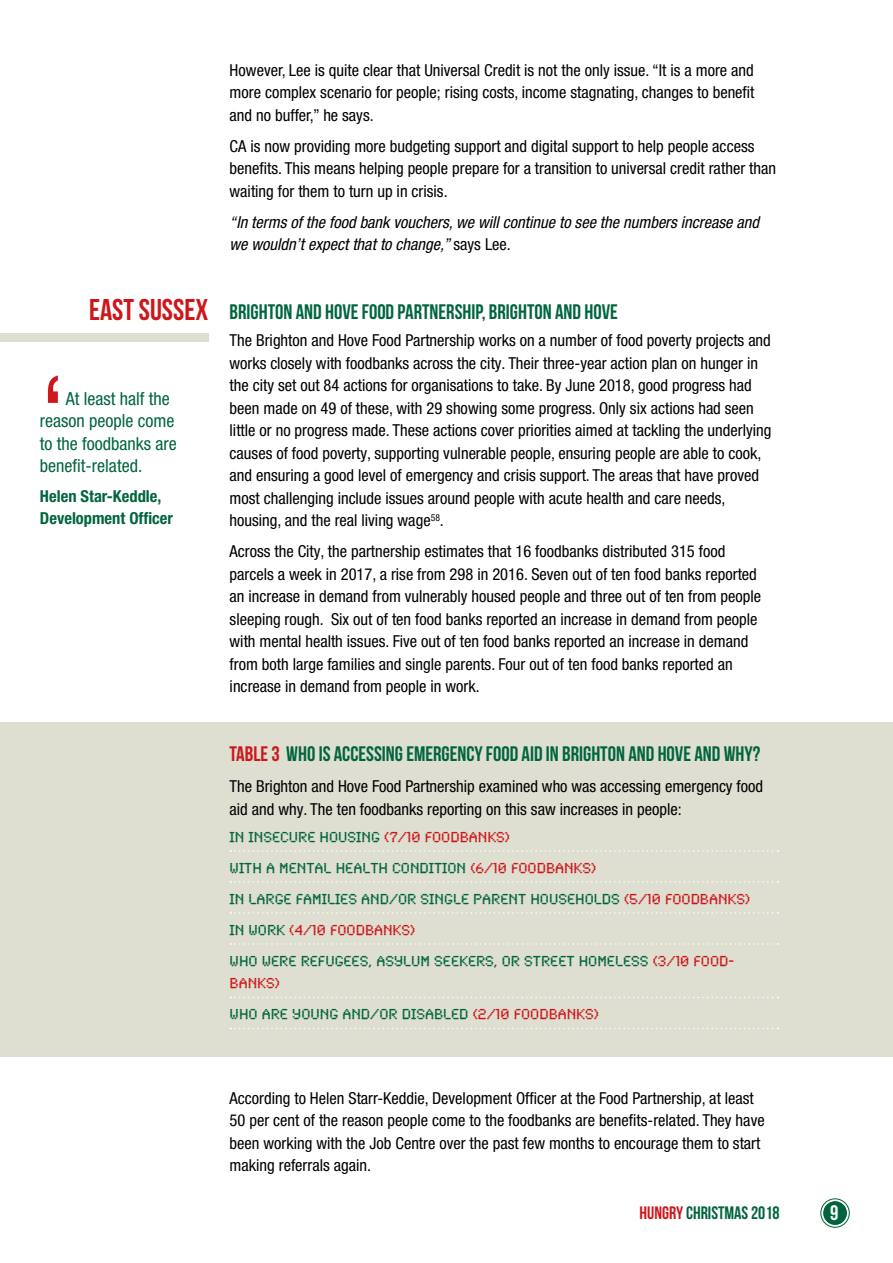
<style>
.page{position:relative;width:893px;height:1263px;background:#fff}
.page>*{position:absolute;margin:0;border:0;box-sizing:border-box;transform-origin:0 0}
.t1{font:condensed 108px "Helvetica Neue LT Pro";color:#cd171a}
.t2{font:30px "Bebas Neue";color:#cd171a}
.t3{font:21px "Bebas Neue";color:#00653d}
.t4{font:21px "Bebas Neue";color:#fff}
.t5{font:condensed 18px/22.5px "Helvetica Neue LT Pro";color:#00653d}
.t6{font:18px "Bebas Neue";color:#00653d}
.t7{font:condensed 16.5px/22.5px "Helvetica Neue LT Pro";color:#000}
.t8{font:italic condensed 16.5px/22.5px "Helvetica Neue LT Pro";color:#000}
.t9{font:700 condensed 16.5px/22.5px "Helvetica Neue LT Pro";color:#00653d}
.t10{font:15px/31px "Synchro LET";color:#00653d}
.s1{font-style:normal}
.s2{color:#cd171a}
</style>
<div class="page">
<div style="left:0;top:722px;width:893px;height:335px;background:#deded1"></div>
<div style="left:823px;top:1201px;width:24px;height:24px;background:#00653d;border-radius:50%"></div>
<div style="left:820px;top:1198px;width:30px;height:30px;border:1px solid #00653d;border-radius:50%"></div>
<div style="left:823px;top:1201px;width:24px;height:24px;border:3px solid #00653d;border-radius:50%"></div>
<div style="left:0;top:333px;width:208px;height:9px;background:#deded1"></div>
<svg style="left:230px;top:850px;width:548px;height:2px"></svg>
<svg style="left:230px;top:881px;width:548px;height:2px"></svg>
<svg style="left:230px;top:912px;width:548px;height:2px"></svg>
<svg style="left:230px;top:943px;width:548px;height:2px"></svg>
<svg style="left:230px;top:997px;width:548px;height:1px"></svg>
<svg style="left:230px;top:1028px;width:548px;height:1px"></svg>
<h2 class="t2" style="left:89px;top:293px;width:121px">EAST SUSSEX</h2>
<h1 class="t1" style="left:40px;top:351px;width:27px">‘</h1>
<p class="t5" style="left:40px;top:387px;width:138px;text-indent:26px">At least half the reason people come to the foodbanks are benefit-related.</p>
<p class="t9" style="left:40px;top:484px;width:135px">Helen Star-Keddle,<br>Development Officer</p>
<p class="t7" style="left:230px;top:58px;width:526px;text-align:justify">However, Lee is quite clear that Universal Credit is not the only issue. “It is a more and more complex scenario for people; rising costs, income stagnating, changes to benefit and no buffer,” he says.</p>
<p class="t7" style="left:230px;top:134px;width:548px">CA is now providing more budgeting support and digital support to help people access benefits. This means helping people prepare for a transition to universal credit rather than waiting for them to turn up in crisis.</p>
<p class="t8" style="left:230px;top:211px;width:531px">“In terms of the food bank vouchers, we will continue to see the numbers increase and we wouldn’t expect that to change,” <span class="s1">says Lee.</span></p>
<p class="t3" style="left:230px;top:301px;width:390px">BRIGHTON AND HOVE FOOD PARTNERSHIP, BRIGHTON AND HOVE</p>
<p class="t7" style="left:230px;top:329px;width:543px">The Brighton and Hove Food Partnership works on a number of food poverty projects and works closely with foodbanks across the city. Their three-year action plan on hunger in the city set out 84 actions for organisations to take. By June 2018, good progress had been made on 49 of these, with 29 showing some progress. Only six actions had seen little or no progress made. These actions cover priorities aimed at tackling the underlying causes of food poverty, supporting vulnerable people, ensuring people are able to cook, and ensuring a good level of emergency and crisis support. The areas that have proved most challenging include issues around people with acute health and care needs, housing, and the real living wage<sup>58</sup>.</p>
<p class="t7" style="left:230px;top:540px;width:533px">Across the City, the partnership estimates that 16 foodbanks distributed 315 food parcels a week in 2017, a rise from 298 in 2016. Seven out of ten food banks reported an increase in demand from vulnerably housed people and three out of ten from people sleeping rough. Six out of ten food banks reported an increase in demand from people with mental health issues. Five out of ten food banks reported an increase in demand from both large families and single parents. Four out of ten food banks reported an increase in demand from people in work.</p>
<p class="t3" style="left:230px;top:743px;width:532px"><span class="s2">TABLE 3</span> WHO IS ACCESSING EMERGENCY FOOD AID IN BRIGHTON AND HOVE AND WHY?</p>
<p class="t7" style="left:230px;top:775px;width:535px">The Brighton and Hove Food Partnership examined who was accessing emergency food aid and why. The ten foodbanks reporting on this saw increases in people:</p>
<p class="t10" style="left:230px;top:819px;width:522px">IN INSECURE HOUSING <span class="s2">(7/10 FOODBANKS)<br></span>WITH A MENTAL HEALTH CONDITION <span class="s2">(6/10 FOODBANKS)<br></span>IN LARGE FAMILIES AND/OR SINGLE PARENT HOUSEHOLDS <span class="s2">(5/10 FOODBANKS)<br></span>IN WORK <span class="s2">(4/10 FOODBANKS)<br></span>WHO WERE REFUGEES, ASYLUM SEEKERS, OR STREET HOMELESS <span class="s2">(3/10 FOOD-</span></p>
<p class="t10" style="left:230px;top:966px;width:371px"><span class="s2">BANKS)<br></span>WHO ARE YOUNG AND/OR DISABLED <span class="s2">(2/10 FOODBANKS)</span></p>
<p class="t7" style="left:230px;top:1086px;width:537px">According to Helen Starr-Keddie, Development Officer at the Food Partnership, at least 50 per cent of the reason people come to the foodbanks are benefits-related. They have been working with the Job Centre over the past few months to encourage them to start making referrals again.</p>
<p class="t6" style="left:639px;top:1203px;width:142px"><span class="s2">HUNGRY</span> CHRISTMAS 2018</p>
<p class="t4" style="left:830px;top:1202px;width:10px">9</p>
</div>
